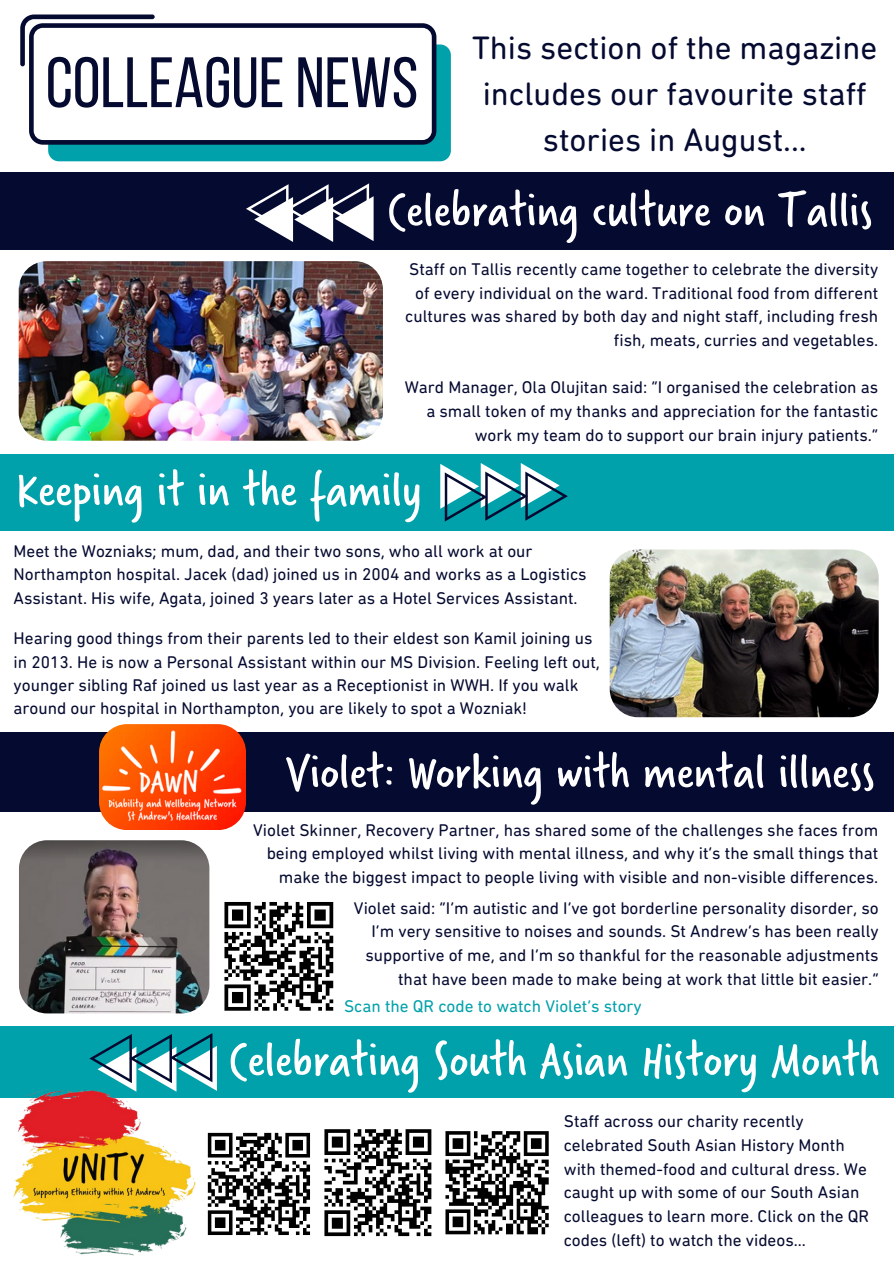
<style>
.page{position:relative;width:894px;height:1264px;background:#fff}
.page>*{position:absolute;margin:0;border:0;box-sizing:border-box;transform-origin:0 0}
.t1{font:71.1px "Bebas Neue";color:#050a30}
.t2{font:52.5px "Verveine W01";color:#fff}
.t3{font:33px/46.2px "DIN Next Rounded LT Pro";color:#050a30;text-align:center}
.t4{font:17.25px/23.7px "DIN Next Rounded LT Pro";color:#050a30;text-align:right}
.t5{font:17.25px "DIN Next Rounded LT Pro";color:#00a1aa}
</style>
<div class="page">
<div style="left:0;top:454px;width:893px;height:76px;background:#00a1aa"></div>
<div style="left:0;top:173px;width:893px;height:77px;background:#050a30"></div>
<div style="left:48px;top:44px;width:402px;height:117px;background:#00a1aa;border-radius:11px"></div>
<svg style="left:29px;top:23px;width:407px;height:122px;background:#eaebee"></svg>
<svg style="left:20px;top:14px;width:135px;height:52px"></svg>
<img style="left:609px;top:549px;width:269px;height:168px;border-radius:28px">
<img style="left:19px;top:261px;width:363px;height:179px;border-radius:28px">
<div style="left:0;top:731px;width:893px;height:80px;background:#050a30"></div>
<img style="left:19px;top:840px;width:190px;height:173px">
<svg style="left:246px;top:183px;width:127px;height:59px"></svg>
<svg style="left:440px;top:463px;width:127px;height:58px"></svg>
<svg style="left:224px;top:902px;width:110px;height:109px"></svg>
<img style="left:99px;top:724px;width:147px;height:106px">
<div style="left:0;top:1025px;width:893px;height:72px;background:#00a1aa"></div>
<svg style="left:127px;top:1033px;width:86px;height:4px"></svg>
<img style="left:0;top:1037px;width:228px;height:219px">
<svg style="left:445px;top:1131px;width:104px;height:104px"></svg>
<div style="left:201px;top:1125px;width:116px;height:116px;background:#fff"></div>
<svg style="left:207px;top:1132px;width:103px;height:103px"></svg>
<svg style="left:324px;top:1129px;width:108px;height:108px"></svg>
<p class="t1" style="left:46px;top:54px;width:374px">COLLEAGUE NEWS</p>
<p class="t3" style="left:472px;top:27px;width:406px">This section of the magazine includes our favourite staff stories in August...</p>
<p class="t2" style="left:387px;top:174px;width:486px">Celebrating culture on Tallis</p>
<p class="t4" style="left:405px;top:259px;width:474px">Staff on Tallis recently came together to celebrate the diversity of every individual on the ward. Traditional food from different cultures was shared by both day and night staff, including fresh fish, meats, curries and vegetables.</p>
<p class="t4" style="left:404px;top:377px;width:475px">Ward Manager, Ola Olujitan said: “I organised the celebration as a small token of my thanks and appreciation for the fantastic work my team do to support our brain injury patients.”</p>
<h1 class="t2" style="left:16px;top:453px;width:407px">Keeping it in the family</h1>
<p class="t4" style="left:14px;top:541px;width:574px;text-align:left">Meet the Wozniaks; mum, dad, and their two sons, who all work at our<br>Northampton hospital. Jacek (dad) joined us in 2004 and works as a Logistics<br>Assistant. His wife, Agata, joined 3 years later as a Hotel Services Assistant.</p>
<h2 class="t4" style="left:14px;top:628px;width:587px;text-align:left">Hearing good things from their parents led to their eldest son Kamil joining us in 2013. He is now a Personal Assistant within our MS Division. Feeling left out, younger sibling Raf joined us last year as a Receptionist in WWH. If you walk around our hospital in Northampton, you are likely to spot a Wozniak!</h2>
<p class="t2" style="left:285px;top:735px;width:590px">Violet: Working with mental illness</p>
<p class="t4" style="left:253px;top:819px;width:626px">Violet Skinner, Recovery Partner, has shared some of the challenges she faces from being employed whilst living with mental illness, and why it’s the small things that make the biggest impact to people living with visible and non-visible differences.</p>
<h2 class="t4" style="left:354px;top:897px;width:526px">Violet said: “I’m autistic and I’ve got borderline personality disorder, so I’m very sensitive to noises and sounds. St Andrew’s has been really supportive of me, and I’m so thankful for the reasonable adjustments that have been made to make being at work that little bit easier.”</h2>
<p class="t5" style="left:344px;top:999px;width:299px">Scan the QR code to watch Violet’s story</p>
<p class="t2" style="left:229px;top:1023px;width:651px">Celebrating South Asian History Month</p>
<p class="t4" style="left:563px;top:1111px;width:307px;text-align:left">Staff across our charity recently celebrated South Asian History Month with themed-food and cultural dress. We caught up with some of our South Asian colleagues to learn more. Click on the QR codes (left) to watch the videos...</p>
</div>
